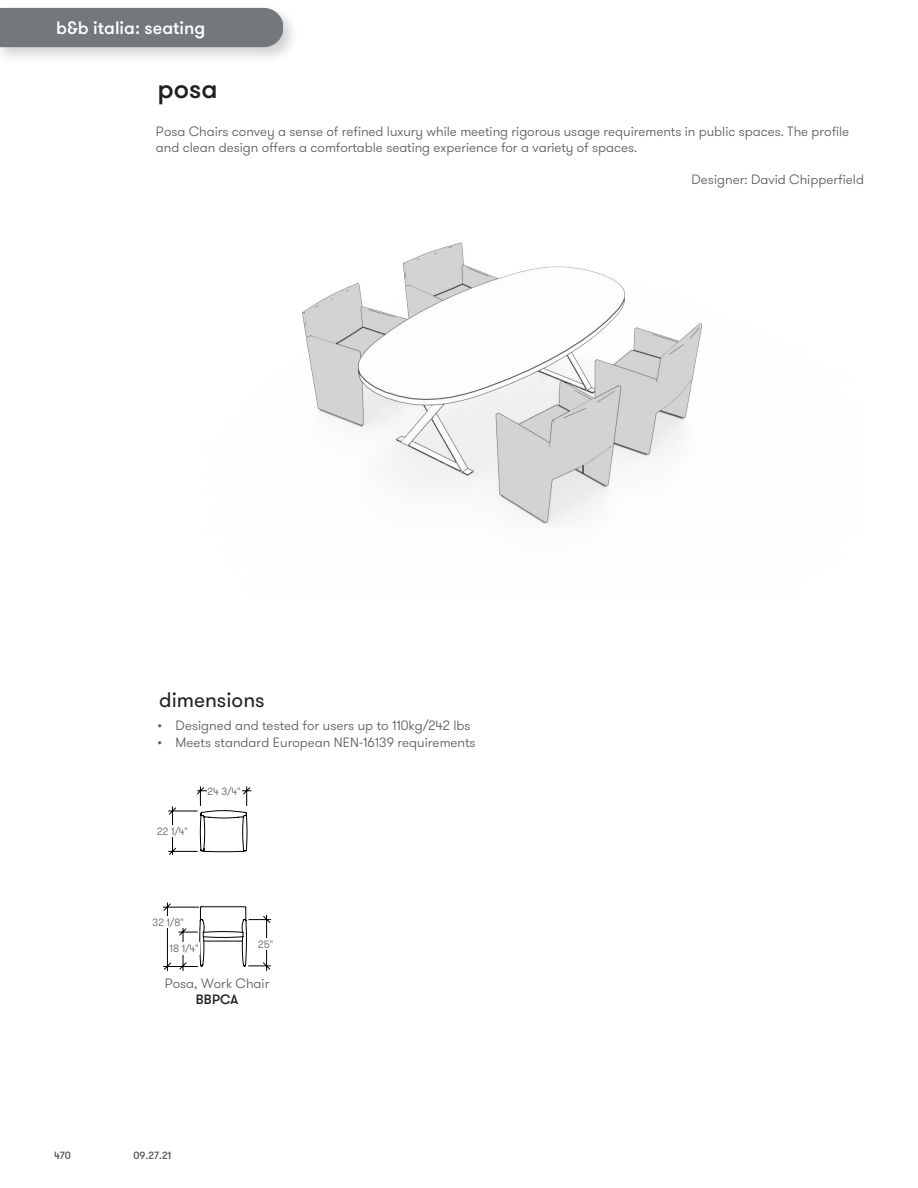
<style>
.page{position:relative;width:918px;height:1188px;background:#fff}
.page>*{position:absolute;margin:0;border:0;box-sizing:border-box;transform-origin:0 0}
.t1{font:500 27px "GT Walsheim Pro";color:#231f20}
.t2{font:21px "GT Walsheim Pro";color:#231f20}
.t3{font:500 18px "GT Walsheim Pro";color:#fff}
.t4{font:300 13.5px/16.2px "GT Walsheim Pro";letter-spacing:-.005em;color:#58595b}
.t5{font:500 13.5px "GT Walsheim Pro";color:#231f20}
.t6{font:300 10.5px "GT Walsheim Pro";color:#58595b}
.t7{font:500 10.5px "GT Walsheim Pro";color:#58595b}
</style>
<div class="page">
<div style="left:0;top:4px;width:299px;height:60px;background:#231f20;opacity:.2"></div>
<div style="left:0;top:8px;width:282px;height:39px;background:#74777b"></div>
<img style="left:302px;top:242px;width:401px;height:283px">
<svg style="left:163px;top:903px;width:109px;height:68px"></svg>
<svg style="left:169px;top:786px;width:83px;height:68px"></svg>
<div style="left:207px;top:786px;width:34px;height:11px;background:#fff"></div>
<div style="left:156px;top:825px;width:33px;height:11px;background:#fff"></div>
<div style="left:152px;top:917px;width:32px;height:11px;background:#fff"></div>
<div style="left:169px;top:942px;width:30px;height:12px;background:#fff"></div>
<div style="left:256px;top:939px;width:19px;height:11px;background:#fff"></div>
<h3 class="t3" style="left:56px;top:17px;width:150px">b&amp;b italia: seating</h3>
<h1 class="t1" style="left:157px;top:72px;width:62px">posa</h1>
<p class="t4" style="left:156px;top:123px;width:695px">Posa Chairs convey a sense of refined luxury while meeting rigorous usage requirements in public spaces. The profile and clean design offers a comfortable seating experience for a variety of spaces.</p>
<p class="t4" style="left:692px;top:172px;width:174px">Designer: David Chipperfield</p>
<h2 class="t2" style="left:159px;top:687px;width:107px">dimensions</h2>
<p class="t4" style="left:158px;top:718px;width:314px">• Designed and tested for users up to 110kg/242 lbs</p>
<p class="t4" style="left:158px;top:734px;width:320px">• Meets standard European NEN-16139 requirements</p>
<p class="t6" style="left:157px;top:824px;width:32px">22 1/4"</p>
<p class="t6" style="left:207px;top:785px;width:35px">24 3/4"</p>
<p class="t6" style="left:153px;top:916px;width:33px">32 1/8"</p>
<p class="t6" style="left:170px;top:942px;width:31px">18 1/4"</p>
<p class="t6" style="left:258px;top:938px;width:17px">25"</p>
<p class="t4" style="left:165px;top:975px;width:106px">Posa, Work Chair</p>
<p class="t5" style="left:196px;top:991px;width:44px">BBPCA</p>
<p class="t7" style="left:54px;top:1149px;width:18px">470</p>
<p class="t7" style="left:133px;top:1149px;width:39px">09.27.21</p>
</div>
